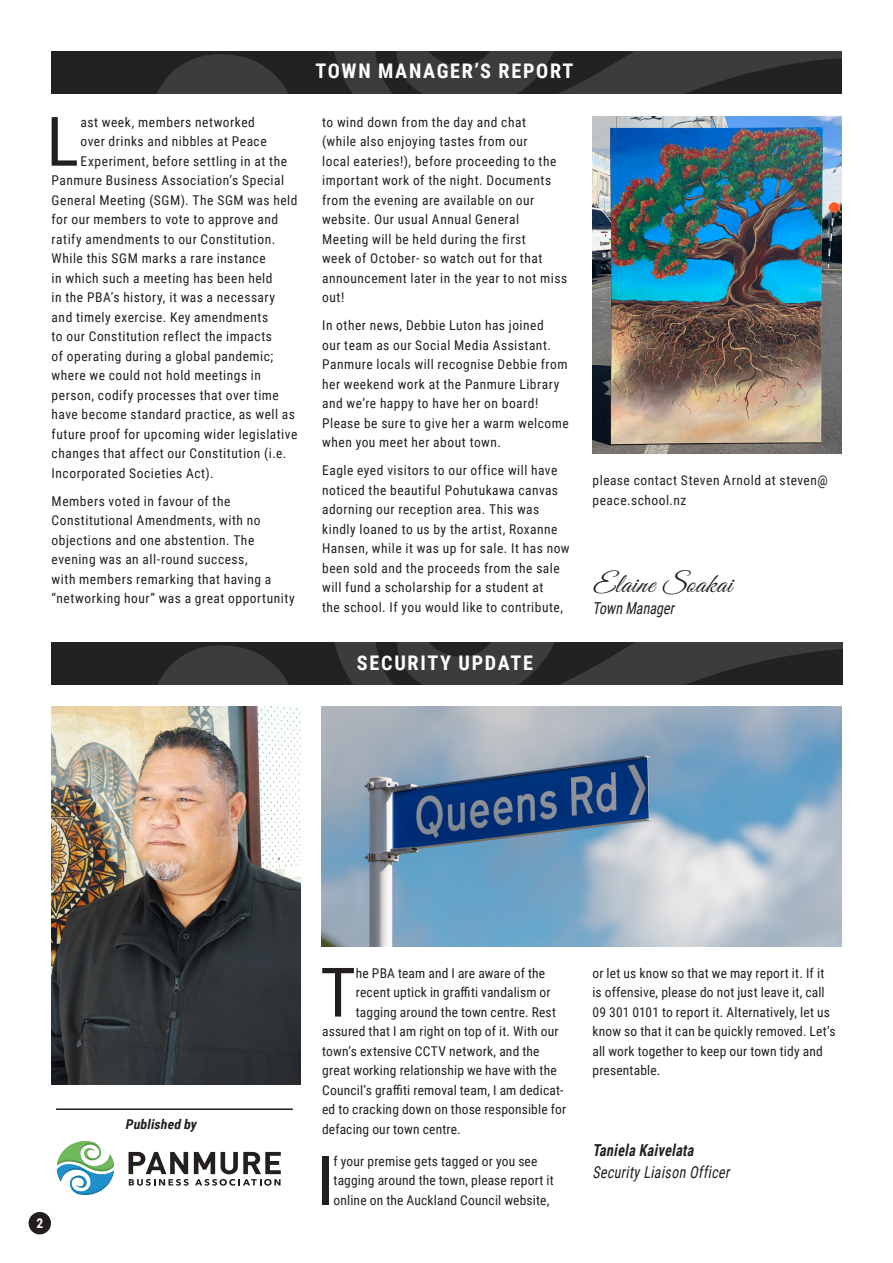
<style>
.page{position:relative;width:893px;height:1263px;background:#fff}
.page>*{position:absolute;margin:0;border:0;box-sizing:border-box;transform-origin:0 0}
.Body_Text_Paragraph{font:68.4px "Roboto Condensed";color:#231f20}
.Body_Text_Paragraph-2{font:italic 27px "Great Vibes";letter-spacing:.03em;color:#231f20}
.t1{font:700 20.1px "Roboto Condensed";letter-spacing:.085em;color:#fff}
.Body_Text_Paragraph-3{font:italic 16.5px "Roboto Condensed";color:#231f20;scale:.85 1}
.t2{font:italic 700 16.5px "Roboto Condensed";color:#231f20;scale:.85 1}
.Body_Text_Paragraph-4{font:13.5px/19.5px "Roboto Condensed";letter-spacing:.035em;color:#231f20}
.Body_Text_Paragraph-5{font:13.5px/19.5px "Roboto Condensed";letter-spacing:.01em;color:#231f20}
.Body_Text_Paragraph-6{font:13.5px "Roboto Condensed";letter-spacing:.015em;color:#231f20}
.t3{font:italic 700 13.5px "Roboto Condensed";color:#231f20}
.t4{font:700 13.5px "Roboto Condensed";color:#fff}
</style>
<div class="page">
<img style="left:52px;top:706px;width:249px;height:378px">
<svg style="left:51px;top:51px;width:791px;height:43px;background:#302f30"></svg>
<svg style="left:52px;top:642px;width:791px;height:43px;background:#302f30"></svg>
<svg style="left:57px;top:1141px;width:57px;height:54px"></svg>
<svg style="left:129px;top:1152px;width:152px;height:34px"></svg>
<hr style="left:56px;top:1108px;width:237px;height:2px;background:#231f20">
<div style="left:29px;top:1212px;width:22px;height:22px;background:#231f20;border-radius:50%"></div>
<img style="left:592px;top:117px;width:250px;height:337px">
<img style="left:322px;top:707px;width:519px;height:240px">
<p class="Body_Text_Paragraph" style="left:46px;top:93px;width:34px">L</p>
<p class="Body_Text_Paragraph-4" style="left:81px;top:112px;width:176px">ast week, members networked</p>
<p class="Body_Text_Paragraph-4" style="left:81px;top:131px;width:188px">over drinks and nibbles at Peace</p>
<p class="Body_Text_Paragraph-4" style="left:81px;top:151px;width:208px">Experiment, before settling in at the</p>
<p class="Body_Text_Paragraph-4" style="left:52px;top:170px;width:234px">Panmure Business Association’s Special</p>
<p class="Body_Text_Paragraph-4" style="left:52px;top:190px;width:247px">General Meeting (SGM). The SGM was held</p>
<p class="Body_Text_Paragraph-4" style="left:52px;top:209px;width:228px">for our members to vote to approve and</p>
<p class="Body_Text_Paragraph-4" style="left:52px;top:229px;width:225px">ratify amendments to our Constitution.</p>
<p class="Body_Text_Paragraph-4" style="left:52px;top:248px;width:215px">While this SGM marks a rare instance</p>
<p class="Body_Text_Paragraph-4" style="left:52px;top:268px;width:222px">in which such a meeting has been held</p>
<p class="Body_Text_Paragraph-4" style="left:52px;top:287px;width:225px">in the PBA’s history, it was a necessary</p>
<p class="Body_Text_Paragraph-4" style="left:52px;top:307px;width:218px">and timely exercise. Key amendments</p>
<p class="Body_Text_Paragraph-4" style="left:52px;top:326px;width:222px">to our Constitution reflect the impacts</p>
<p class="Body_Text_Paragraph-4" style="left:52px;top:346px;width:223px">of operating during a global pandemic;</p>
<p class="Body_Text_Paragraph-4" style="left:52px;top:365px;width:211px">where we could not hold meetings in</p>
<p class="Body_Text_Paragraph-4" style="left:52px;top:385px;width:229px">person, codify processes that over time</p>
<p class="Body_Text_Paragraph-4" style="left:52px;top:404px;width:245px">have become standard practice, as well as</p>
<p class="Body_Text_Paragraph-4" style="left:52px;top:424px;width:247px">future proof for upcoming wider legislative</p>
<p class="Body_Text_Paragraph-4" style="left:52px;top:443px;width:236px">changes that affect our Constitution (i.e.</p>
<p class="Body_Text_Paragraph-4" style="left:52px;top:463px;width:163px">Incorporated Societies Act).</p>
<p class="Body_Text_Paragraph-4" style="left:52px;top:491px;width:245px">Members voted in favour of the Constitutional Amendments, with no objections and one abstention. The evening was an all-round success,<br>with members remarking that having a “networking hour” was a great opportunity</p>
<p class="t1" style="left:315px;top:56px;width:260px">TOWN MANAGER’S REPORT</p>
<p class="Body_Text_Paragraph-4" style="left:322px;top:112px;width:247px">to wind down from the day and chat<br>(while also enjoying tastes from our<br>local eateries!), before proceeding to the important work of the night. Documents from the evening are available on our website. Our usual Annual General Meeting will be held during the first<br>week of October- so watch out for that announcement later in the year to not miss out!</p>
<p class="Body_Text_Paragraph-4" style="left:322px;top:315px;width:248px">In other news, Debbie Luton has joined<br>our team as our Social Media Assistant.<br>Panmure locals will recognise Debbie from her weekend work at the Panmure Library and we’re happy to have her on board!<br>Please be sure to give her a warm welcome when you meet her about town.</p>
<p class="Body_Text_Paragraph-4" style="left:322px;top:460px;width:249px">Eagle eyed visitors to our office will have noticed the beautiful Pohutukawa canvas adorning our reception area. This was kindly loaned to us by the artist, Roxanne Hansen, while it was up for sale. It has now been sold and the proceeds from the sale will fund a scholarship for a student at<br>the school. If you would like to contribute,</p>
<p class="Body_Text_Paragraph-4" style="left:593px;top:470px;width:237px">please contact Steven Arnold at steven@ peace.school.nz</p>
<p class="Body_Text_Paragraph-2" style="left:593px;top:569px;width:141px">Elaine Soakai</p>
<p class="Body_Text_Paragraph-3" style="left:593px;top:597px;width:102px">TownManager</p>
<p class="t1" style="left:357px;top:649px;width:177px">SECURITY UPDATE</p>
<p class="t4" style="left:36px;top:1213px;width:8px">2</p>
<p class="t3" style="left:125px;top:1115px;width:76px">Published by</p>
<p class="Body_Text_Paragraph" style="left:320px;top:944px;width:37px">T</p>
<p class="Body_Text_Paragraph-5" style="left:356px;top:962px;width:191px">he PBA team and I are aware of the</p>
<p class="Body_Text_Paragraph-5" style="left:356px;top:982px;width:196px">recent uptick in graffiti vandalism or</p>
<p class="Body_Text_Paragraph-5" style="left:356px;top:1001px;width:202px">tagging around the town centre. Rest</p>
<p class="Body_Text_Paragraph-6" style="left:322px;top:1022px;width:238px">assured that I am right on top of it. With our</p>
<p class="Body_Text_Paragraph-6" style="left:322px;top:1041px;width:219px">town’s extensive CCTV network, and the</p>
<p class="Body_Text_Paragraph-5" style="left:322px;top:1060px;width:236px">great working relationship we have with the</p>
<p class="Body_Text_Paragraph-5" style="left:322px;top:1079px;width:243px">Council’s graffiti removal team, I am dedicat-</p>
<p class="Body_Text_Paragraph-5" style="left:322px;top:1099px;width:246px">ed to cracking down on those responsible for</p>
<p class="Body_Text_Paragraph-5" style="left:322px;top:1118px;width:140px">defacing our town centre.</p>
<p class="Body_Text_Paragraph" style="left:316px;top:1132px;width:19px">I</p>
<p class="Body_Text_Paragraph-5" style="left:334px;top:1151px;width:222px">f your premise gets tagged or you see tagging around the town, please report it online on the Auckland Council website,</p>
<p class="Body_Text_Paragraph-5" style="left:592px;top:963px;width:245px">or let us know so that we may report it. If it is offensive, please do not just leave it, call 09 301 0101 to report it. Alternatively, let us know so that it can be quickly removed. Let’s all work together to keep our town tidy and presentable.</p>
<p class="t2" style="left:592px;top:1138px;width:125px">Taniela Kaivelata</p>
<p class="Body_Text_Paragraph-3" style="left:592px;top:1161px;width:167px">SecurityLiaison Officer</p>
</div>
